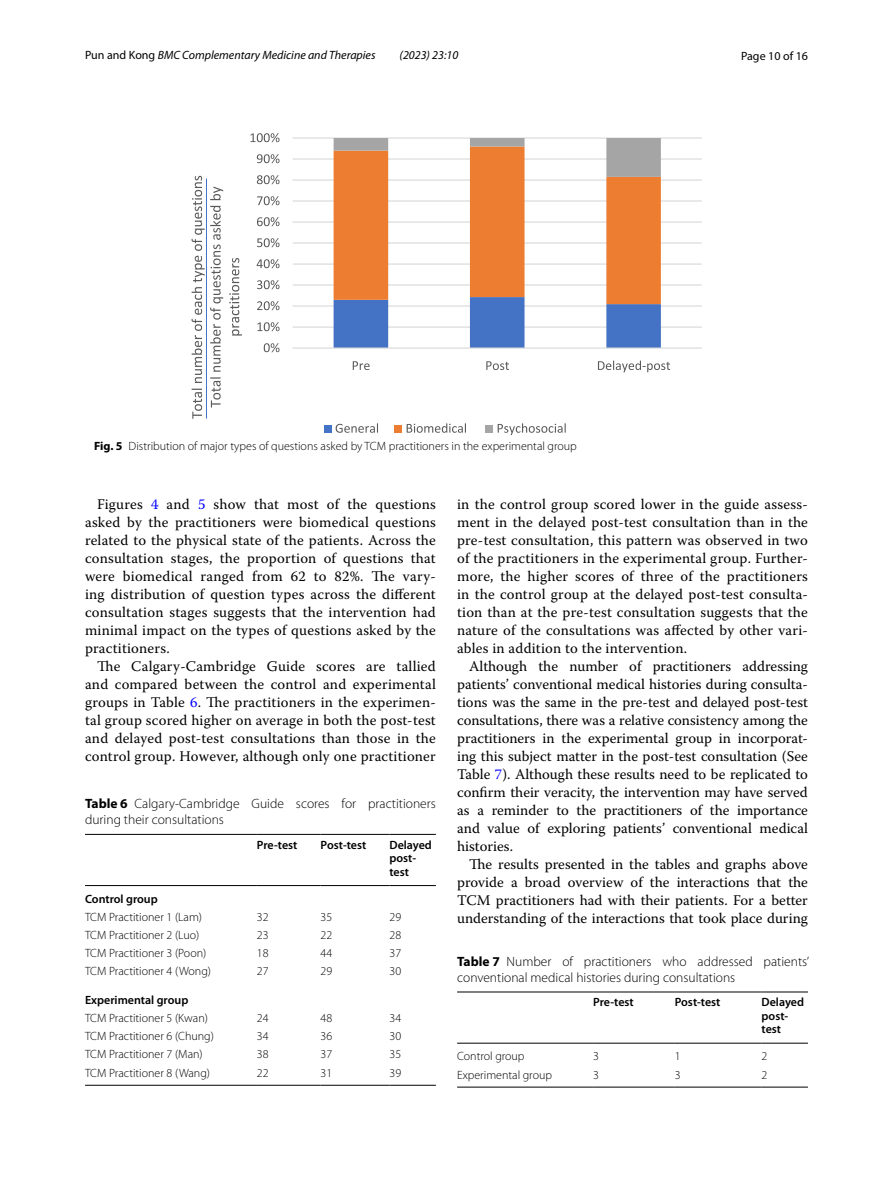
<style>
.page{position:relative;width:893px;height:1187px;background:#fff}
.page>*{position:absolute;margin:0;border:0;box-sizing:border-box;transform-origin:0 0}
.t1{font:14.7px/18px "Warnock Pro";letter-spacing:.015em;color:#000;text-align:justify}
.t2{font:300 13.5px/16.5px "Myriad Pro";color:#000}
.t3{font:300 12px "Myriad Pro";color:#000}
.t4{font:600 12px/13.5px "Myriad Pro";color:#000}
.t5{font:italic 12px "Myriad Pro";color:#000}
.t6{font:12px "Myriad Pro";color:#000}
.s1{font-style:normal}
.s2{font-weight:700}
.s3{color:#00f}
</style>
<div class="page">
<hr style="left:293px;top:326px;width:409px;height:1px;background:#d9d9d9">
<hr style="left:293px;top:305px;width:409px;height:1px;background:#d9d9d9">
<hr style="left:293px;top:284px;width:409px;height:1px;background:#d9d9d9">
<hr style="left:293px;top:263px;width:409px;height:1px;background:#d9d9d9">
<hr style="left:293px;top:242px;width:409px;height:1px;background:#d9d9d9">
<hr style="left:293px;top:221px;width:409px;height:2px;background:#d9d9d9">
<hr style="left:293px;top:200px;width:409px;height:1px;background:#d9d9d9">
<hr style="left:293px;top:179px;width:409px;height:2px;background:#d9d9d9">
<hr style="left:293px;top:158px;width:409px;height:2px;background:#d9d9d9">
<hr style="left:293px;top:137px;width:409px;height:2px;background:#d9d9d9">
<svg style="left:334px;top:304px;width:327px;height:43px"></svg>
<svg style="left:334px;top:177px;width:327px;height:127px"></svg>
<svg style="left:334px;top:138px;width:327px;height:39px"></svg>
<hr style="left:293px;top:347px;width:409px;height:1px;background:#d9d9d9">
<svg style="left:264px;top:343px;width:15px;height:9px"></svg>
<svg style="left:257px;top:322px;width:22px;height:9px"></svg>
<svg style="left:257px;top:301px;width:22px;height:9px"></svg>
<svg style="left:257px;top:280px;width:22px;height:9px"></svg>
<svg style="left:257px;top:259px;width:22px;height:9px"></svg>
<svg style="left:257px;top:238px;width:22px;height:9px"></svg>
<svg style="left:257px;top:217px;width:22px;height:9px"></svg>
<svg style="left:257px;top:196px;width:22px;height:9px"></svg>
<svg style="left:257px;top:175px;width:22px;height:9px"></svg>
<svg style="left:257px;top:154px;width:22px;height:9px"></svg>
<svg style="left:250px;top:133px;width:29px;height:9px"></svg>
<svg style="left:353px;top:361px;width:17px;height:9px"></svg>
<svg style="left:486px;top:361px;width:23px;height:9px"></svg>
<svg style="left:598px;top:360px;width:72px;height:12px"></svg>
<svg style="left:192px;top:176px;width:31px;height:243px"></svg>
<svg style="left:229px;top:258px;width:13px;height:77px"></svg>
<div style="left:324px;top:425px;width:8px;height:7px;background:#4472c4"></div>
<svg style="left:336px;top:423px;width:42px;height:10px"></svg>
<div style="left:395px;top:425px;width:7px;height:7px;background:#ed7d31"></div>
<svg style="left:407px;top:423px;width:59px;height:10px"></svg>
<div style="left:486px;top:425px;width:7px;height:7px;background:#a5a5a5"></div>
<svg style="left:498px;top:423px;width:68px;height:12px"></svg>
<hr style="left:206px;top:178px;width:1px;height:240px;background:#4472c4">
<hr style="left:85px;top:834px;width:172px;height:1px;background:#000">
<hr style="left:85px;top:885px;width:172px;height:1px;background:#000">
<hr style="left:257px;top:834px;width:64px;height:1px;background:#000">
<hr style="left:257px;top:885px;width:64px;height:1px;background:#000">
<hr style="left:321px;top:834px;width:68px;height:1px;background:#000">
<hr style="left:321px;top:885px;width:68px;height:1px;background:#000">
<hr style="left:389px;top:834px;width:47px;height:1px;background:#000">
<hr style="left:389px;top:885px;width:47px;height:1px;background:#000">
<hr style="left:85px;top:1084px;width:172px;height:1px;background:#000">
<hr style="left:257px;top:1084px;width:64px;height:1px;background:#000">
<hr style="left:321px;top:1084px;width:68px;height:1px;background:#000">
<hr style="left:389px;top:1084px;width:47px;height:1px;background:#000">
<hr style="left:457px;top:991px;width:136px;height:1px;background:#000">
<hr style="left:457px;top:1042px;width:136px;height:1px;background:#000">
<hr style="left:593px;top:991px;width:82px;height:1px;background:#000">
<hr style="left:593px;top:1042px;width:82px;height:1px;background:#000">
<hr style="left:675px;top:991px;width:87px;height:1px;background:#000">
<hr style="left:675px;top:1042px;width:87px;height:1px;background:#000">
<hr style="left:762px;top:991px;width:46px;height:1px;background:#000">
<hr style="left:762px;top:1042px;width:46px;height:1px;background:#000">
<hr style="left:457px;top:1086px;width:136px;height:1px;background:#000">
<hr style="left:593px;top:1086px;width:82px;height:1px;background:#000">
<hr style="left:675px;top:1086px;width:87px;height:1px;background:#000">
<hr style="left:762px;top:1086px;width:46px;height:1px;background:#000">
<p class="t5" style="left:85px;top:48px;width:292px"><span class="s1">Pun and Kong</span> BMC Complementary Medicine and Therapies</p>
<p class="t5" style="left:400px;top:48px;width:60px">(2023) 23:10</p>
<p class="t6" style="left:741px;top:48px;width:68px">Page 10 of 16</p>
<p class="t3" style="left:94px;top:439px;width:484px"><span class="s2">Fig. 5</span> Distribution of major types of questions asked by TCM practitioners in the experimental group</p>
<p class="t1" style="left:85px;top:495px;width:352px;text-indent:12px">Figures <span class="s3">4</span> and <span class="s3">5</span> show that most of the questions asked by the practitioners were biomedical questions related to the physical state of the patients. Across the consultation stages, the proportion of questions that were biomedical ranged from 62 to 82%. The vary&shy;ing distribution of question types across the different consultation stages suggests that the intervention had minimal impact on the types of questions asked by the practitioners.</p>
<p class="t1" style="left:85px;top:657px;width:352px;text-indent:12px">The Calgary-Cambridge Guide scores are tallied and compared between the control and experimental groups in Table <span class="s3">6</span>. The practitioners in the experimen&shy;tal group scored higher on average in both the post-test and delayed post-test consultations than those in the control group. However, although only one practitioner</p>
<p class="t2" style="left:85px;top:795px;width:352px"><span class="s2">Table 6</span> Calgary-Cambridge Guide scores for practitioners during their consultations</p>
<p class="t4" style="left:257px;top:837px;width:42px">Pre-test</p>
<p class="t4" style="left:321px;top:837px;width:47px">Post-test</p>
<p class="t4" style="left:389px;top:837px;width:44px">Delayed post&shy;test</p>
<p class="t4" style="left:85px;top:891px;width:74px">Control group</p>
<p class="t3" style="left:85px;top:910px;width:119px">TCM Practitioner 1 (Lam)</p>
<p class="t3" style="left:257px;top:910px;width:13px">32</p>
<p class="t3" style="left:321px;top:910px;width:13px">35</p>
<p class="t3" style="left:389px;top:910px;width:13px">29</p>
<p class="t3" style="left:85px;top:928px;width:116px">TCM Practitioner 2 (Luo)</p>
<p class="t3" style="left:257px;top:928px;width:13px">23</p>
<p class="t3" style="left:321px;top:928px;width:13px">22</p>
<p class="t3" style="left:389px;top:928px;width:13px">28</p>
<p class="t3" style="left:85px;top:946px;width:123px">TCM Practitioner 3 (Poon)</p>
<p class="t3" style="left:257px;top:946px;width:13px">18</p>
<p class="t3" style="left:321px;top:946px;width:13px">44</p>
<p class="t3" style="left:389px;top:946px;width:13px">37</p>
<p class="t3" style="left:85px;top:964px;width:128px">TCM Practitioner 4 (Wong)</p>
<p class="t3" style="left:257px;top:964px;width:13px">27</p>
<p class="t3" style="left:321px;top:964px;width:13px">29</p>
<p class="t3" style="left:389px;top:964px;width:13px">30</p>
<p class="t4" style="left:85px;top:992px;width:105px">Experimental group</p>
<p class="t3" style="left:85px;top:1011px;width:124px">TCM Practitioner 5 (Kwan)</p>
<p class="t3" style="left:257px;top:1011px;width:13px">24</p>
<p class="t3" style="left:321px;top:1011px;width:13px">48</p>
<p class="t3" style="left:389px;top:1011px;width:13px">34</p>
<p class="t3" style="left:85px;top:1029px;width:130px">TCM Practitioner 6 (Chung)</p>
<p class="t3" style="left:257px;top:1029px;width:13px">34</p>
<p class="t3" style="left:321px;top:1029px;width:13px">36</p>
<p class="t3" style="left:389px;top:1029px;width:13px">30</p>
<p class="t3" style="left:85px;top:1047px;width:119px">TCM Practitioner 7 (Man)</p>
<p class="t3" style="left:257px;top:1047px;width:13px">38</p>
<p class="t3" style="left:321px;top:1047px;width:13px">37</p>
<p class="t3" style="left:389px;top:1047px;width:13px">35</p>
<p class="t3" style="left:85px;top:1065px;width:127px">TCM Practitioner 8 (Wang)</p>
<p class="t3" style="left:257px;top:1065px;width:13px">22</p>
<p class="t3" style="left:321px;top:1065px;width:13px">31</p>
<p class="t3" style="left:389px;top:1065px;width:13px">39</p>
<p class="t1" style="left:457px;top:495px;width:352px">in the control group scored lower in the guide assess&shy;ment in the delayed post-test consultation than in the pre-test consultation, this pattern was observed in two of the practitioners in the experimental group. Further&shy;more, the higher scores of three of the practitioners in the control group at the delayed post-test consulta&shy;tion than at the pre-test consultation suggests that the nature of the consultations was affected by other vari&shy;ables in addition to the intervention.</p>
<p class="t1" style="left:457px;top:657px;width:352px;text-indent:12px">Although the number of practitioners addressing patients’ conventional medical histories during consulta&shy;tions was the same in the pre-test and delayed post-test consultations, there was a relative consistency among the practitioners in the experimental group in incorporat&shy;ing this subject matter in the post-test consultation (See Table <span class="s3">7</span>). Although these results need to be replicated to confirm their veracity, the intervention may have served as a reminder to the practitioners of the importance and value of exploring patients’ conventional medical histories.</p>
<p class="t1" style="left:457px;top:854px;width:352px;text-indent:12px">The results presented in the tables and graphs above provide a broad overview of the interactions that the TCM practitioners had with their patients. For a better understanding of the interactions that took place during</p>
<p class="t2" style="left:457px;top:952px;width:354px"><span class="s2">Table 7</span> Number of practitioners who addressed patients’ conventional medical histories during consultations</p>
<p class="t4" style="left:593px;top:995px;width:42px">Pre-test</p>
<p class="t4" style="left:675px;top:995px;width:47px">Post-test</p>
<p class="t4" style="left:762px;top:995px;width:44px">Delayed post&shy;test</p>
<p class="t3" style="left:457px;top:1049px;width:69px">Control group</p>
<p class="t3" style="left:593px;top:1049px;width:7px">3</p>
<p class="t3" style="left:675px;top:1049px;width:7px">1</p>
<p class="t3" style="left:762px;top:1049px;width:7px">2</p>
<p class="t3" style="left:457px;top:1067px;width:96px">Experimental group</p>
<p class="t3" style="left:593px;top:1067px;width:7px">3</p>
<p class="t3" style="left:675px;top:1067px;width:7px">3</p>
<p class="t3" style="left:762px;top:1067px;width:7px">2</p>
</div>
